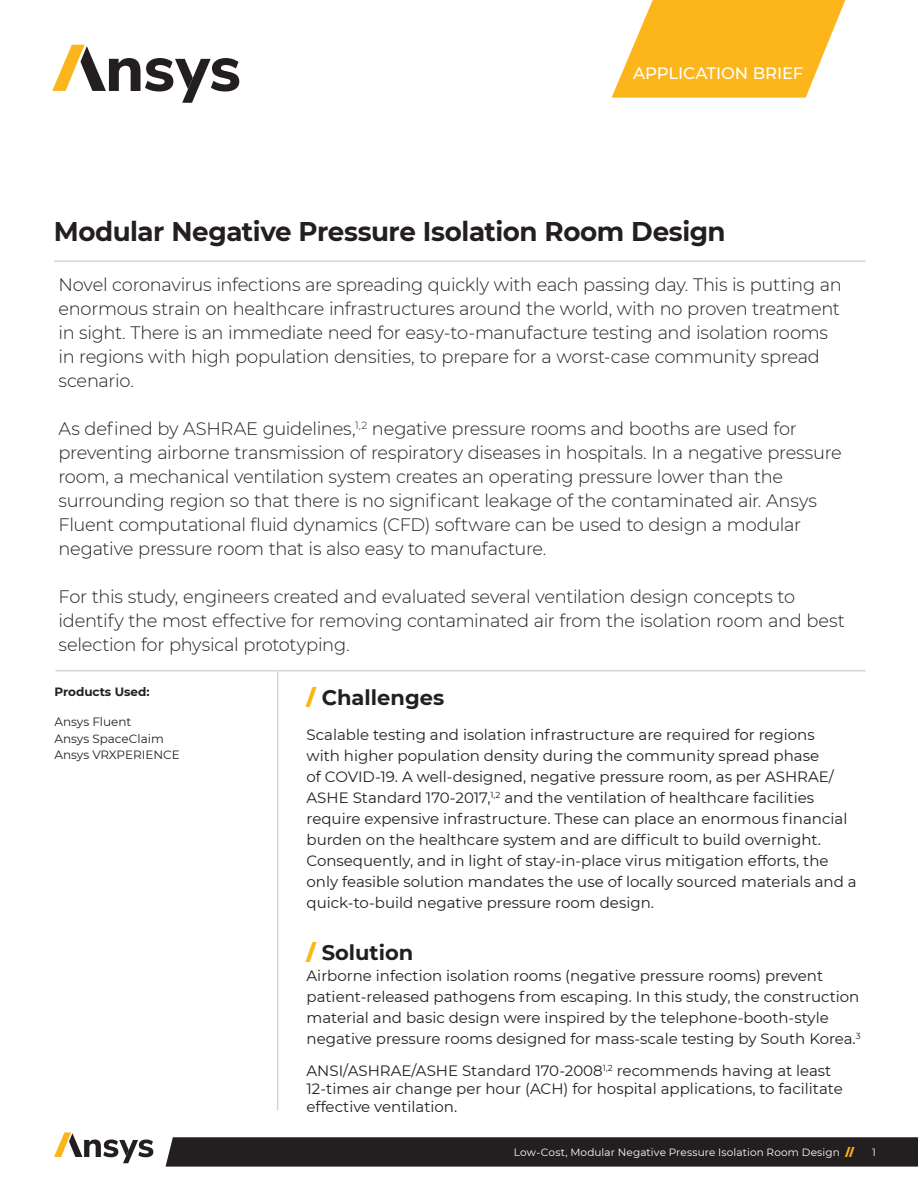
<style>
.page{position:relative;width:918px;height:1188px;background:#fff}
.page>*{position:absolute;margin:0;border:0;box-sizing:border-box;transform-origin:0 0}
.t1{font:700 27px "Montserrat";letter-spacing:-.015em;color:#231f20}
.t2{font:700 21px "Montserrat";color:#231f20}
.t3{font:300 18px/24px "Montserrat";letter-spacing:-.015em;color:#231f20}
.t4{font:500 16.5px "Montserrat";letter-spacing:-.005em;color:#fff}
.t5{font:15px/21px "Montserrat";color:#231f20}
.t6{font:12px/16.5px "Montserrat";color:#231f20}
.t7{font:700 12px "Montserrat";color:#231f20}
.t8{font:10.5px "Montserrat";letter-spacing:.01em;color:#fff}
.s1{font-weight:900;color:#fcb61c}
</style>
<div class="page">
<svg style="left:166px;top:1137px;width:752px;height:30px;background:#282425"></svg>
<svg style="left:54px;top:1132px;width:99px;height:31px"></svg>
<hr style="left:277px;top:671px;width:1px;height:439px;background:#d9d7d5">
<hr style="left:56px;top:670px;width:810px;height:1px;background:#d9d7d5">
<hr style="left:54px;top:261px;width:812px;height:1px;background:#d9d7d5">
<svg style="left:52px;top:45px;width:187px;height:58px"></svg>
<svg style="left:612px;top:0;width:233px;height:98px"></svg>
<p class="t4" style="left:633px;top:61px;width:172px">APPLICATION BRIEF</p>
<p class="t1" style="left:54px;top:212px;width:674px">Modular Negative Pressure Isolation Room Design</p>
<p class="t3" style="left:58px;top:272px;width:785px">Novel coronavirus infections are spreading quickly with each passing day. This is putting an enormous strain on healthcare infrastructures around the world, with no proven treatment in sight. There is an immediate need for easy-to-manufacture testing and isolation rooms in regions with high population densities, to prepare for a worst-case community spread scenario.</p>
<p class="t3" style="left:58px;top:416px;width:785px">As defined by ASHRAE guidelines,<sup>1,2</sup> negative pressure rooms and booths are used for preventing airborne transmission of respiratory diseases in hospitals. In a negative pressure room, a mechanical ventilation system creates an operating pressure lower than the surrounding region so that there is no significant leakage of the contaminated air. Ansys Fluent computational fluid dynamics (CFD) software can be used to design a modular negative pressure room that is also easy to manufacture.</p>
<p class="t3" style="left:58px;top:584px;width:788px">For this study, engineers created and evaluated several ventilation design concepts to identify the most effective for removing contaminated air from the isolation room and best selection for physical prototyping.</p>
<p class="t7" style="left:54px;top:683px;width:97px">Products Used:</p>
<p class="t6" style="left:54px;top:713px;width:127px">Ansys Fluent<br>Ansys SpaceClaim<br>Ansys VRXPERIENCE</p>
<p class="t2" style="left:307px;top:682px;width:139px"><span class="s1">/</span> Challenges</p>
<p class="t5" style="left:307px;top:723px;width:552px">Scalable testing and isolation infrastructure are required for regions<br>with higher population density during the community spread phase<br>of COVID-19. A well-designed, negative pressure room, as per ASHRAE/ ASHE Standard 170-2017,<sup>1,2</sup> and the ventilation of healthcare facilities require expensive infrastructure. These can place an enormous financial burden on the healthcare system and are difficult to build overnight.<br>Consequently, and in light of stay-in-place virus mitigation efforts, the only feasible solution mandates the use of locally sourced materials and a quick-to-build negative pressure room design.</p>
<p class="t2" style="left:307px;top:937px;width:108px"><span class="s1">/</span> Solution</p>
<p class="t5" style="left:307px;top:965px;width:556px">Airborne infection isolation rooms (negative pressure rooms) prevent patient-released pathogens from escaping. In this study, the construction material and basic design were inspired by the telephone-booth-style negative pressure rooms designed for mass-scale testing by South Korea.<sup>3</sup></p>
<p class="t5" style="left:307px;top:1061px;width:538px;line-height:18px">ANSI/ASHRAE/ASHE Standard 170-2008<sup>1,2</sup> recommends having at least<br>12-times air change per hour (ACH) for hospital applications, to facilitate effective ventilation.</p>
<p class="t8" style="left:514px;top:1145px;width:342px">Low-Cost, Modular Negative Pressure Isolation Room Design <span class="s1">//</span></p>
<p class="t8" style="left:872px;top:1145px;width:5px">1</p>
</div>
